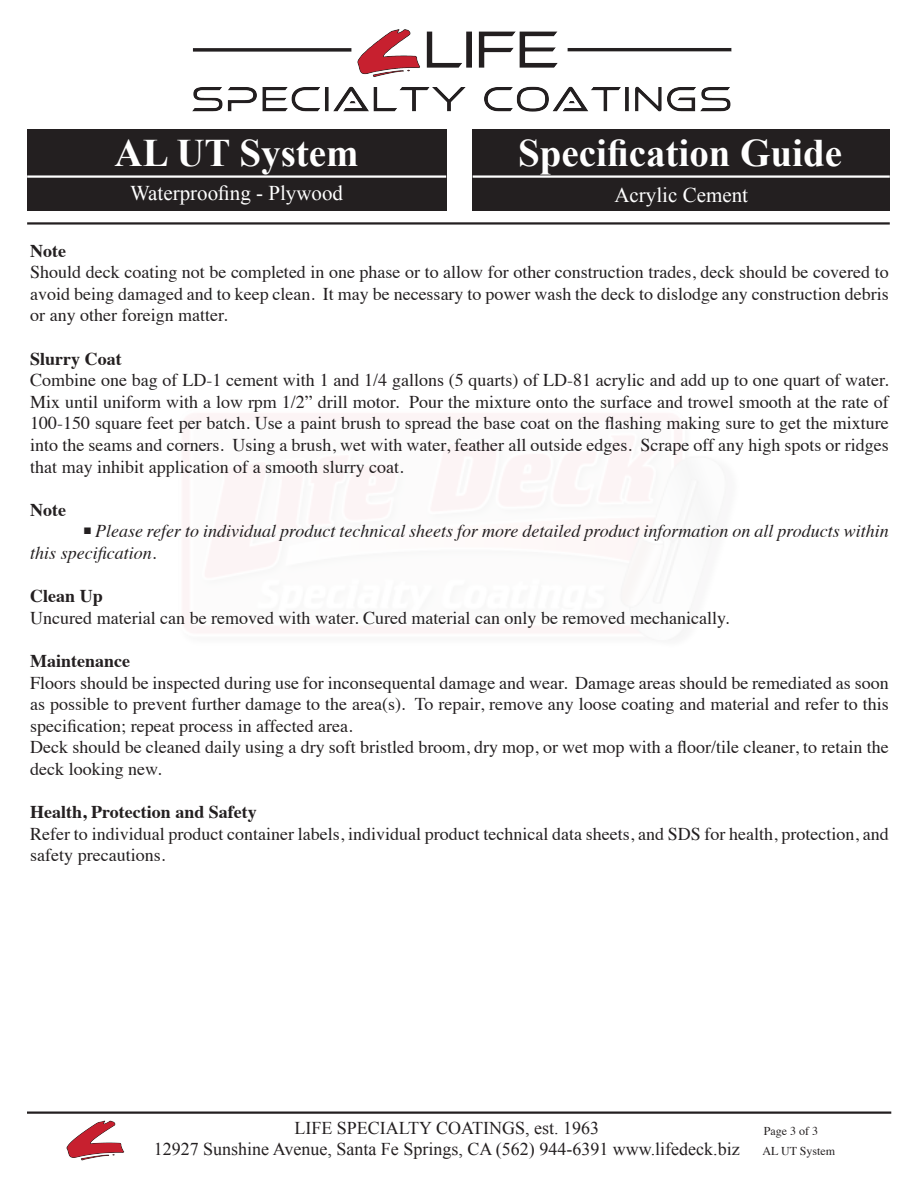
<style>
.page{position:relative;width:918px;height:1188px;background:#fff}
.page>*{position:absolute;margin:0;border:0;box-sizing:border-box;transform-origin:0 0}
.t1{font:700 39px "Times New Roman";color:#fff}
.t2{font:21px "Times New Roman";color:#fff}
.t3{font:18px/21.6px "Times";color:#231f20;text-align:justify}
.t4{font:italic 18px/21.6px "Times";color:#231f20}
.t5{font:18px/21.6px "Times New Roman";color:#231f20;text-align:center}
.t6{font:700 18px "Times";color:#231f20}
.t7{font:12px "Times";color:#231f20}
</style>
<div class="page">
<div style="left:473px;top:129px;width:417px;height:81px;background:#231f20"></div>
<div style="left:27px;top:129px;width:419px;height:43px;background:#231f20"></div>
<div style="left:27px;top:169px;width:419px;height:41px;background:#231f20"></div>
<hr style="left:473px;top:175px;width:417px;height:3px;background:#fff">
<hr style="left:27px;top:222px;width:863px;height:3px;background:#231f20">
<img style="left:192px;top:29px;width:540px;height:83px">
<hr style="left:27px;top:175px;width:419px;height:3px;background:#fff">
<hr style="left:27px;top:1112px;width:864px;height:2px;background:#231f20">
<img style="left:66px;top:1121px;width:58px;height:40px">
<h1 class="t1" style="left:115px;top:126px;width:246px">AL UT System</h1>
<h1 class="t1" style="left:518px;top:126px;width:325px">Specification Guide</h1>
<p class="t2" style="left:130px;top:179px;width:214px">Waterproofing - Plywood</p>
<p class="t2" style="left:614px;top:180px;width:135px">Acrylic Cement</p>
<p class="t6" style="left:30px;top:233px;width:37px">Note</p>
<p class="t3" style="left:30px;top:260px;width:860px">Should deck coating not be completed in one phase or to allow for other construction trades, deck should be covered to avoid being damaged and to keep clean. It may be necessary to power wash the deck to dislodge any construction debris or any other foreign matter.</p>
<p class="t6" style="left:30px;top:341px;width:93px">Slurry Coat</p>
<p class="t3" style="left:30px;top:368px;width:860px">Combine one bag of LD-1 cement with 1 and 1/4 gallons (5 quarts) of LD-81 acrylic and add up to one quart of water.<br>Mix until uniform with a low rpm 1/2” drill motor. Pour the mixture onto the surface and trowel smooth at the rate of 100-150 square feet per batch. Use a paint brush to spread the base coat on the flashing making sure to get the mixture into the seams and corners. Using a brush, wet with water, feather all outside edges. Scrape off any high spots or ridges that may inhibit application of a smooth slurry coat.</p>
<p class="t6" style="left:30px;top:492px;width:37px">Note</p>
<p class="t4" style="left:30px;top:519px;width:860px;text-indent:54px"><sup>n</sup> Please refer to individual product technical sheets for more detailed product information on all products within this specification.</p>
<p class="t6" style="left:30px;top:579px;width:74px">Clean Up</p>
<p class="t3" style="left:30px;top:605px;width:701px">Uncured material can be removed with water. Cured material can only be removed mechanically.</p>
<p class="t6" style="left:30px;top:644px;width:101px">Maintenance</p>
<p class="t3" style="left:30px;top:670px;width:860px">Floors should be inspected during use for inconsequental damage and wear. Damage areas should be remediated as soon as possible to prevent further damage to the area(s). To repair, remove any loose coating and material and refer to this specification; repeat process in affected area.</p>
<p class="t3" style="left:30px;top:735px;width:860px">Deck should be cleaned daily using a dry soft bristled broom, dry mop, or wet mop with a floor/tile cleaner, to retain the deck looking new.</p>
<p class="t6" style="left:30px;top:795px;width:228px">Health, Protection and Safety</p>
<p class="t3" style="left:30px;top:821px;width:860px">Refer to individual product container labels, individual product technical data sheets, and SDS for health, protection, and safety precautions.</p>
<p class="t5" style="left:154px;top:1116px;width:587px">LIFE SPECIALTY COATINGS, est. 1963<br>12927 Sunshine Avenue, Santa Fe Springs, CA (562) 944-6391 www.lifedeck.biz</p>
<p class="t7" style="left:764px;top:1119px;width:56px">Page 3 of 3</p>
<p class="t7" style="left:763px;top:1140px;width:74px">AL UT System</p>
</div>
